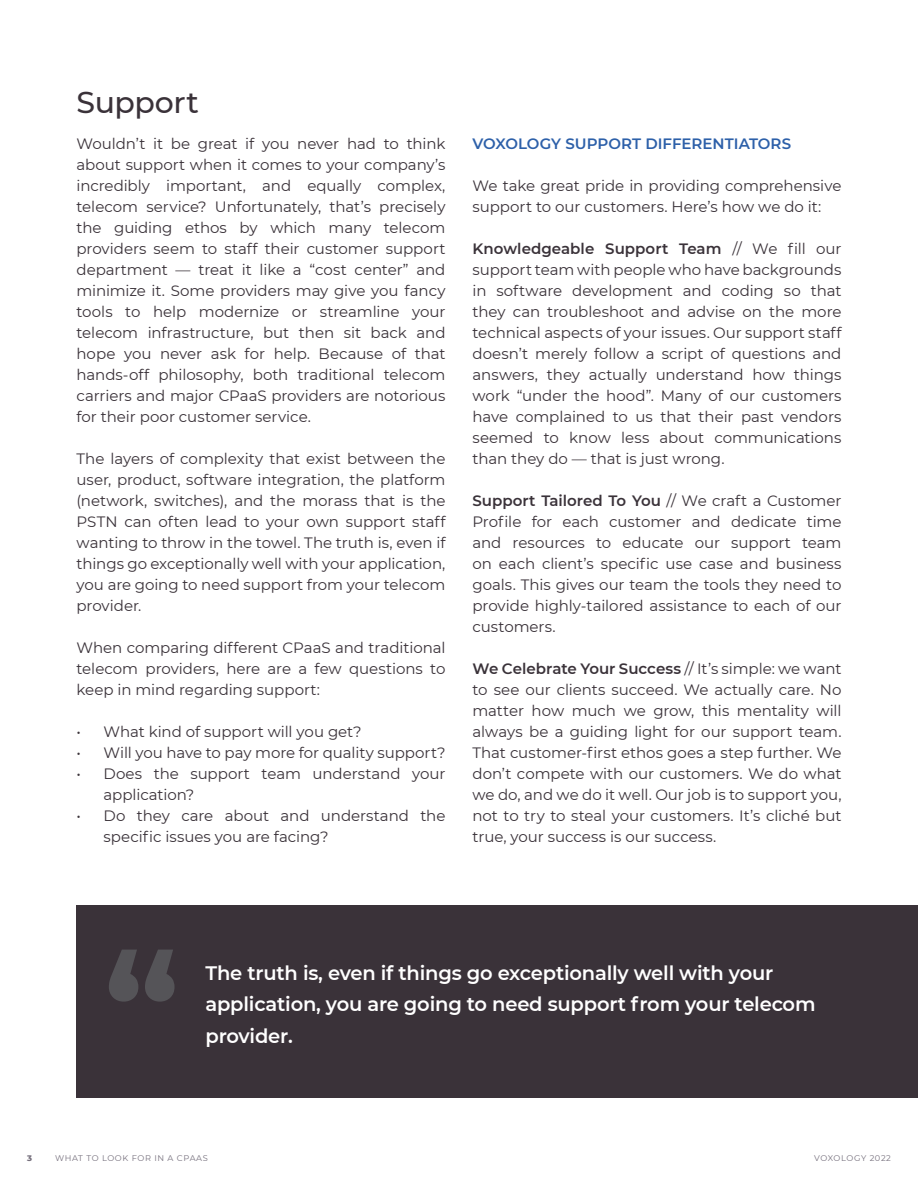
<style>
.page{position:relative;width:918px;height:1188px;background:#fff}
.page>*{position:absolute;margin:0;border:0;box-sizing:border-box;transform-origin:0 0}
.t1{font:500 30px "Montserrat";letter-spacing:-.01em;color:#3a3239}
.t2{font:600 19.5px/31.5px "Montserrat";letter-spacing:-.01em;color:#fff}
.t3{font:15px/21px "Montserrat";letter-spacing:-.005em;color:#3a3239;text-align:justify}
.t4{font:600 15px "Montserrat";color:#2d60a9}
.t5{font:8.25px "Montserrat";letter-spacing:.075em;color:#76707d}
.t6{font:800 8.25px "Montserrat";color:#76707d}
.s1{font-weight:600}
</style>
<div class="page">
<div style="left:76px;top:906px;width:842px;height:192px;background:#3a3239"></div>
<svg style="left:109px;top:950px;width:66px;height:52px"></svg>
<h1 class="t1" style="left:76px;top:81px;width:124px">Support</h1>
<p class="t3" style="left:76px;top:133px;width:371px">Wouldn’t it be great if you never had to think about support when it comes to your company’s incredibly important, and equally complex, telecom service? Unfortunately, that’s precisely the guiding ethos by which many telecom providers seem to staff their customer support department — treat it like a “cost center” and minimize it. Some providers may give you fancy tools to help modernize or streamline your telecom infrastructure, but then sit back and hope you never ask for help. Because of that hands-off philosophy, both traditional telecom carriers and major CPaaS providers are notorious for their poor customer service.</p>
<p class="t3" style="left:76px;top:448px;width:371px">The layers of complexity that exist between the user, product, software integration, the platform (network, switches), and the morass that is the PSTN can often lead to your own support staff wanting to throw in the towel. The truth is, even if things go exceptionally well with your application, you are going to need support from your telecom provider.</p>
<p class="t3" style="left:76px;top:637px;width:371px">When comparing different CPaaS and traditional telecom providers, here are a few questions to keep in mind regarding support:</p>
<p class="t3" style="left:76px;top:721px;width:287px">• What kind of support will you get?</p>
<p class="t3" style="left:76px;top:742px;width:371px">• Will you have to pay more for quality support?</p>
<p class="t3" style="left:104px;top:763px;width:343px;text-indent:-27px">• Does the support team understand your application?</p>
<p class="t3" style="left:104px;top:805px;width:344px;text-indent:-27px">• Do they care about and understand the specific issues you are facing?</p>
<p class="t4" style="left:472px;top:133px;width:320px">VOXOLOGY SUPPORT DIFFERENTIATORS</p>
<p class="t3" style="left:472px;top:175px;width:371px">We take great pride in providing comprehensive support to our customers. Here’s how we do it:</p>
<p class="t3" style="left:472px;top:238px;width:371px"><span class="s1">Knowledgeable Support Team</span> // We fill our support team with people who have backgrounds in software development and coding so that they can troubleshoot and advise on the more technical aspects of your issues. Our support staff doesn’t merely follow a script of questions and answers, they actually understand how things work “under the hood”. Many of our customers have complained to us that their past vendors seemed to know less about communications than they do — that is just wrong.</p>
<p class="t3" style="left:472px;top:490px;width:371px"><span class="s1">Support Tailored To You</span> // We craft a Customer Profile for each customer and dedicate time and resources to educate our support team on each client’s specific use case and business goals. This gives our team the tools they need to provide highly-tailored assistance to each of our customers.</p>
<p class="t3" style="left:472px;top:658px;width:371px"><span class="s1">We Celebrate Your Success</span> // It’s simple: we want to see our clients succeed. We actually care. No matter how much we grow, this mentality will always be a guiding light for our support team.<br>That customer-first ethos goes a step further. We don’t compete with our customers. We do what we do, and we do it well. Our job is to support you, not to try to steal your customers. It’s cliché but true, your success is our success.</p>
<h2 class="t2" style="left:206px;top:956px;width:612px">The truth is, even if things go exceptionally well with your application, you are going to need support from your telecom provider.</h2>
<p class="t6" style="left:27px;top:1152px;width:6px">3</p>
<p class="t5" style="left:55px;top:1152px;width:154px">WHAT TO LOOK FOR IN A CPAAS</p>
<p class="t5" style="left:814px;top:1152px;width:78px">VOXOLOGY 2022</p>
</div>
